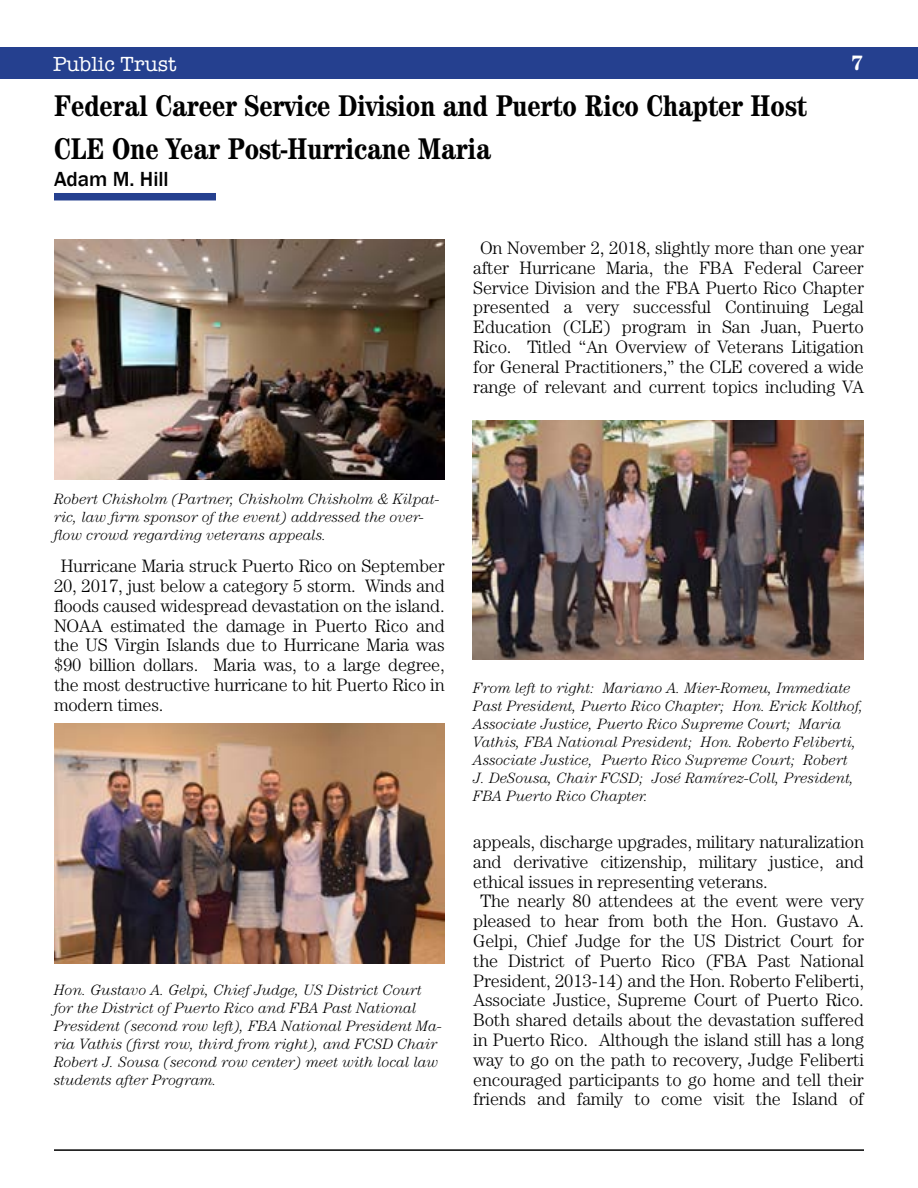
<style>
.page{position:relative;width:918px;height:1188px;background:#fff}
.page>*{position:absolute;margin:0;border:0;box-sizing:border-box;transform-origin:0 0}
.t1{font:700 condensed 30px/43.2px "Century";color:#000}
.t2{font:21px "American Typewriter";color:#fff}
.t3{font:500 21px "Franklin Gothic";color:#000}
.t4{font:700 21px "Century";color:#fff}
.t5{font:300 18px/19.8px "Century";letter-spacing:-.01em;color:#000;text-align:justify}
.t6{font:italic 300 15px/18px "Century";color:#000}
</style>
<div class="page">
<div style="left:0;top:48px;width:918px;height:31px;background:#25408f"></div>
<hr style="left:54px;top:1149px;width:810px;height:2px;background:#000">
<div style="left:54px;top:193px;width:162px;height:7px;background:#25408f"></div>
<img style="left:54px;top:240px;width:391px;height:239px">
<img style="left:54px;top:724px;width:391px;height:240px">
<img style="left:473px;top:420px;width:390px;height:240px">
<p class="t2" style="left:53px;top:48px;width:125px">Public Trust</p>
<p class="t4" style="left:851px;top:50px;width:14px">7</p>
<h1 class="t1" style="left:54px;top:84px;width:754px">Federal Career Service Division and Puerto Rico Chapter Host<br>CLE One Year Post-Hurricane Maria</h1>
<p class="t3" style="left:54px;top:166px;width:116px">Adam M. Hill</p>
<p class="t5" style="left:473px;top:238px;width:392px;text-align:center">On November 2, 2018, slightly more than one year after Hurricane Maria, the FBA Federal Career Service Division and the FBA Puerto Rico Chapter presented a very successful Continuing Legal Education (CLE) program in San Juan, Puerto Rico. Titled “An Overview of Veterans Litigation for General Practitioners,” the CLE covered a wide range of relevant and current topics including VA</p>
<p class="t6" style="left:54px;top:490px;width:387px">Robert Chisholm (Partner, Chisholm Chisholm &amp; Kilpat&shy;ric, law firm sponsor of the event) addressed the over&shy;flow crowd regarding veterans appeals.</p>
<p class="t5" style="left:54px;top:556px;width:392px;text-indent:7px">Hurricane Maria struck Puerto Rico on September 20, 2017, just below a category 5 storm. Winds and floods caused widespread devastation on the island.<br>NOAA estimated the damage in Puerto Rico and the US Virgin Islands due to Hurricane Maria was $90 billion dollars. Maria was, to a large degree, the most destructive hurricane to hit Puerto Rico in modern times.</p>
<p class="t6" style="left:54px;top:981px;width:390px">Hon. Gustavo A. Gelpi, Chief Judge, US District Court for the District of Puerto Rico and FBA Past National President (second row left), FBA National President Ma&shy;ria Vathis (first row, third from right), and FCSD Chair Robert J. Sousa (second row center) meet with local law students after Program.</p>
<p class="t6" style="left:473px;top:678px;width:392px">From left to right: Mariano A. Mier-Romeu, Immediate Past President, Puerto Rico Chapter; Hon. Erick Kolthof, Associate Justice, Puerto Rico Supreme Court; Maria Vathis, FBA National President; Hon. Roberto Feliberti, Associate Justice, Puerto Rico Supreme Court; Robert<br>J. DeSousa, Chair FCSD; José Ramírez-Coll, President, FBA Puerto Rico Chapter.</p>
<p class="t5" style="left:473px;top:832px;width:392px">appeals, discharge upgrades, military naturalization</p>
<p class="t5" style="left:473px;top:852px;width:392px">and derivative citizenship, military justice, and</p>
<p class="t5" style="left:473px;top:871px;width:296px">ethical issues in representing veterans.</p>
<p class="t5" style="left:480px;top:891px;width:386px">The nearly 80 attendees at the event were very</p>
<p class="t5" style="left:473px;top:911px;width:392px">pleased to hear from both the Hon. Gustavo A.</p>
<p class="t5" style="left:473px;top:931px;width:392px">Gelpi, Chief Judge for the US District Court for</p>
<p class="t5" style="left:473px;top:951px;width:392px">the District of Puerto Rico (FBA Past National</p>
<p class="t5" style="left:473px;top:970px;width:392px">President, 2013-14) and the Hon. Roberto Feliberti,</p>
<p class="t5" style="left:473px;top:990px;width:392px">Associate Justice, Supreme Court of Puerto Rico.</p>
<p class="t5" style="left:473px;top:1010px;width:392px">Both shared details about the devastation suffered</p>
<p class="t5" style="left:473px;top:1030px;width:392px">in Puerto Rico. Although the island still has a long</p>
<p class="t5" style="left:473px;top:1050px;width:392px">way to go on the path to recovery, Judge Feliberti</p>
<p class="t5" style="left:473px;top:1069px;width:392px">encouraged participants to go home and tell their</p>
<p class="t5" style="left:473px;top:1089px;width:392px">friends and family to come visit the Island of</p>
</div>
